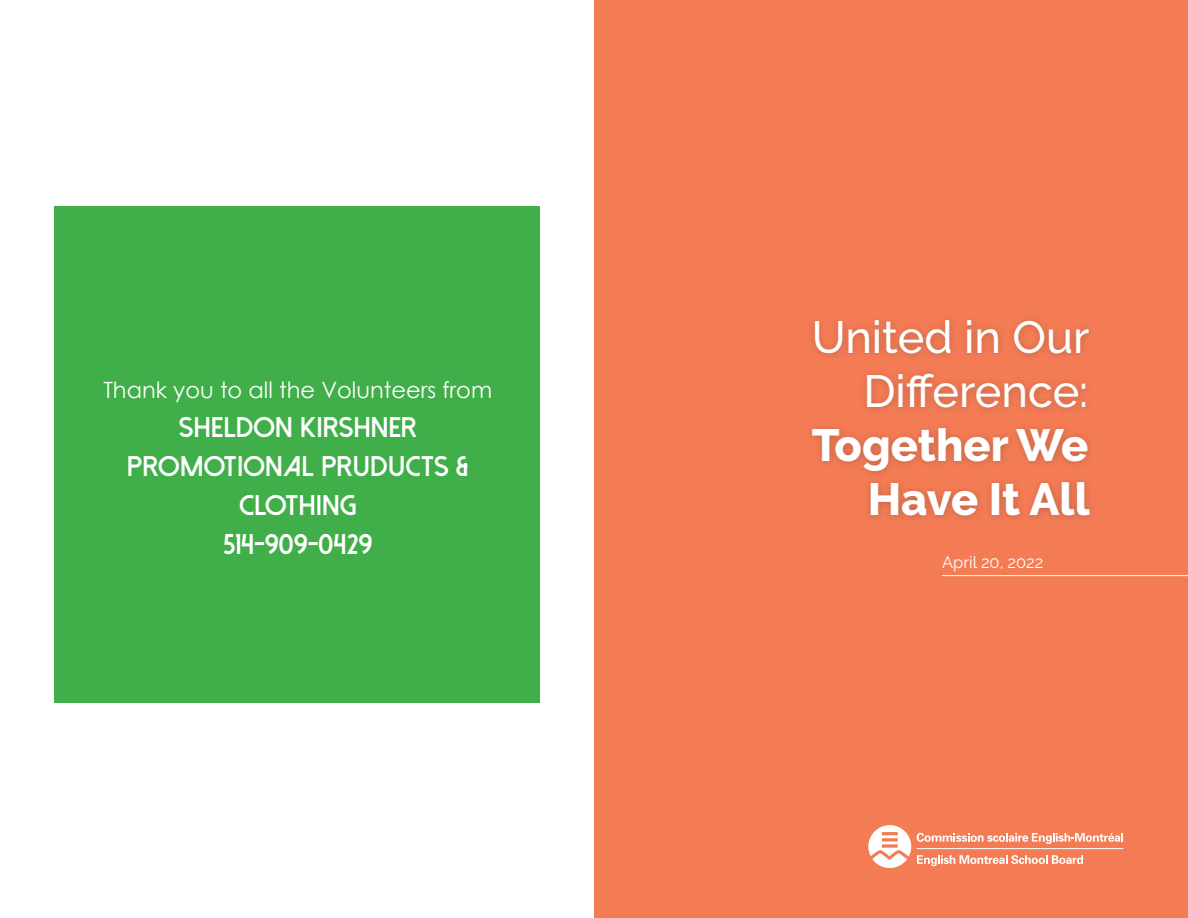
<style>
.page{position:relative;width:1188px;height:918px;background:#fff}
.page>*{position:absolute;margin:0;border:0;box-sizing:border-box;transform-origin:0 0}
.t1{font:500 45px/54px "Raleway";color:#fff;text-align:right}
.t2{font:800 45px/54px "Raleway";color:#fff;text-align:right}
.t3{font:800 28.5px/39px "Dolce Vita";color:#fff;text-align:center}
.t4{font:22.5px "Century Gothic";color:#fff}
.t5{font:16.5px "Raleway";color:#fff}
</style>
<div class="page">
<div style="left:54px;top:206px;width:486px;height:496px;background:#40ae49"></div>
<div style="left:594px;top:0;width:594px;height:918px;background:#f47c55"></div>
<div style="left:804px;top:313px;width:293px;height:211px;background:#231f20;opacity:.25"></div>
<hr style="left:942px;top:575px;width:246px;height:1px;background:#fff">
<svg style="left:917px;top:833px;width:206px;height:11px"></svg>
<svg style="left:917px;top:855px;width:166px;height:11px"></svg>
<svg style="left:868px;top:825px;width:43px;height:43px"></svg>
<hr style="left:917px;top:848px;width:206px;height:1px;background:#fff">
<p class="t4" style="left:103px;top:374px;width:390px">Thank you to all the Volunteers from</p>
<p class="t3" style="left:127px;top:408px;width:343px">SHELDON KIRSHNER<br>PROMOTIONAL PRUDUCTS &amp;<br>CLOTHING<br>514-909-0429</p>
<h1 class="t1" style="left:812px;top:310px;width:279px">United in Our<br>Difference:</h1>
<h1 class="t2" style="left:812px;top:419px;width:279px">Together We<br>Have It All</h1>
<p class="t5" style="left:942px;top:553px;width:103px">April 20, 2022</p>
</div>
